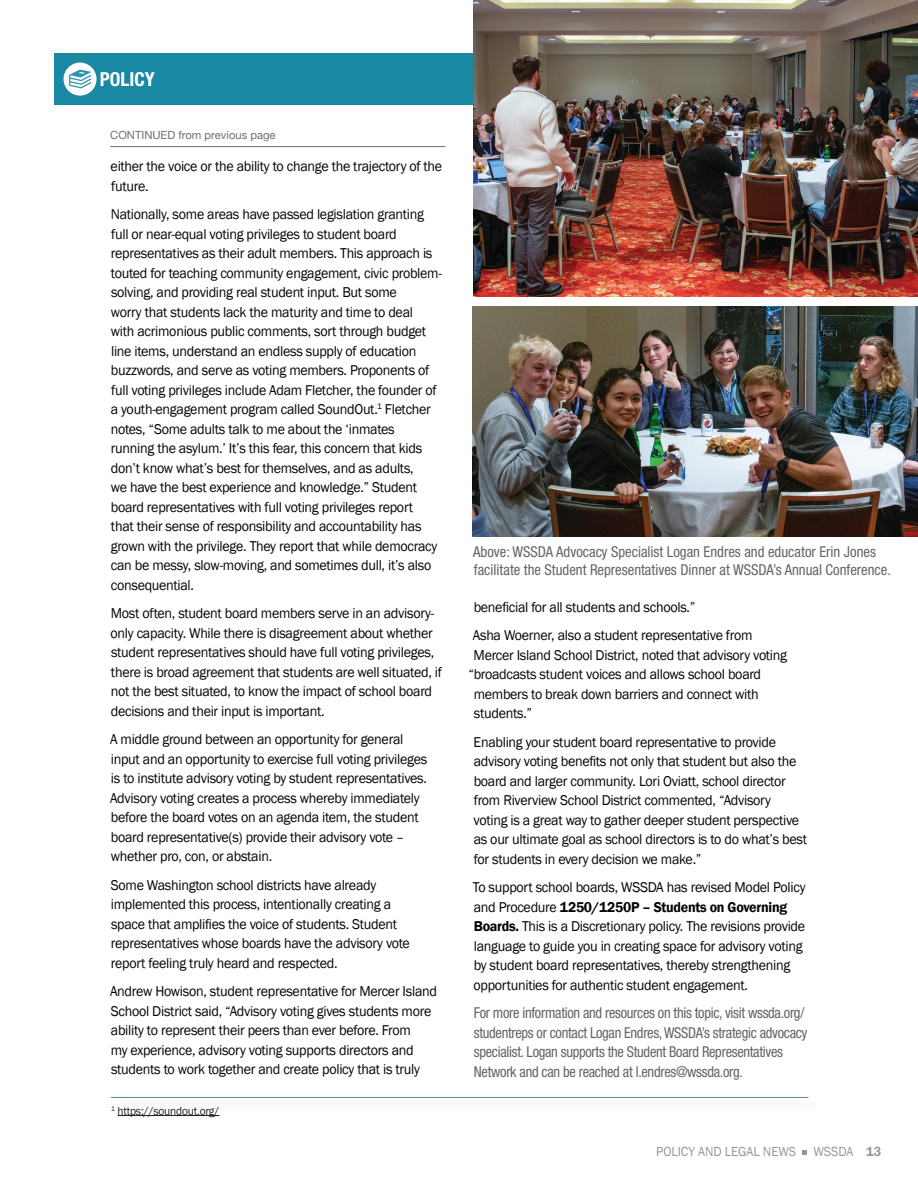
<style>
.page{position:relative;width:918px;height:1188px;background:#fff}
.page>*{position:absolute;margin:0;border:0;box-sizing:border-box;transform-origin:0 0}
.Header_0{font:700 condensed 19.35px "Helvetica Neue LT Std";color:#fff}
.t1{font:condensed 15px/19.5px "Helvetica Neue LT Std";letter-spacing:-.02em;color:#636466;scale:.96 1}
.t2{font:condensed 15px/18px "Helvetica Neue LT Std";color:#636567}
.t3{font:14.7px/19.5px "Franklin Gothic";letter-spacing:-.02em;color:#020304;scale:.96 1}
.t4{font:13.5px "Franklin Gothic";color:#949698;scale:.95 1}
.t5{font:12px "Franklin Gothic";letter-spacing:-.02em;color:#231f20;scale:.95 1}
.t6{font:11.25px "Helvetica Neue";color:#6d6f71}
.s1{font-weight:600}
</style>
<div class="page">
<svg style="left:803px;top:1150px;width:4px;height:5px"></svg>
<div style="left:54px;top:54px;width:864px;height:51px;background:#1988a3"></div>
<div style="left:64px;top:63px;width:33px;height:33px;background:#fff;border-radius:50%"></div>
<svg style="left:69px;top:70px;width:22px;height:18px"></svg>
<img style="left:472px;top:306px;width:446px;height:230px">
<img style="left:473px;top:0;width:445px;height:297px">
<hr style="left:118px;top:1115px;width:101px;height:1px;background:#231f20">
<div style="left:112px;top:1096px;width:711px;height:18px;background:#fbfbfb"></div>
<hr style="left:111px;top:1097px;width:697px;height:1px;background:#52909e">
<hr style="left:110px;top:146px;width:336px;height:1px;background:#6d6f71">
<p class="Header_0" style="left:100px;top:68px;width:57px">POLICY</p>
<p class="t6" style="left:110px;top:127px;width:167px">CONTINUED from previous page</p>
<p class="t3" style="left:111px;top:157px;width:347px">either the voice or the ability to change the trajectory of the future.</p>
<p class="t3" style="left:111px;top:205px;width:346px">Nationally, some areas have passed legislation granting full or near-equal voting privileges to student board representatives as their adult members. This approach is touted for teaching community engagement, civic problem&shy;solving, and providing real student input. But some<br>worry that students lack the maturity and time to deal<br>with acrimonious public comments, sort through budget line items, understand an endless supply of education buzzwords, and serve as voting members. Proponents of full voting privileges include Adam Fletcher, the founder of a youth-engagement program called SoundOut.<sup>1</sup> Fletcher notes, “Some adults talk to me about the ‘inmates<br>running the asylum.’ It’s this fear, this concern that kids don’t know what’s best for themselves, and as adults,<br>we have the best experience and knowledge.” Student board representatives with full voting privileges report<br>that their sense of responsibility and accountability has grown with the privilege. They report that while democracy can be messy, slow-moving, and sometimes dull, it’s also consequential.</p>
<p class="t3" style="left:111px;top:604px;width:347px">Most often, student board members serve in an advisory&shy;only capacity. While there is disagreement about whether student representatives should have full voting privileges, there is broad agreement that students are well situated, if not the best situated, to know the impact of school board decisions and their input is important.</p>
<p class="t3" style="left:110px;top:730px;width:332px">A middle ground between an opportunity for general input and an opportunity to exercise full voting privileges is to institute advisory voting by student representatives.<br>Advisory voting creates a process whereby immediately before the board votes on an agenda item, the student board representative(s) provide their advisory vote – whether pro, con, or abstain.</p>
<p class="t3" style="left:111px;top:876px;width:313px">Some Washington school districts have already implemented this process, intentionally creating a space that amplifies the voice of students. Student representatives whose boards have the advisory vote report feeling truly heard and respected.</p>
<p class="t3" style="left:110px;top:982px;width:342px">Andrew Howison, student representative for Mercer Island School District said, “Advisory voting gives students more ability to represent their peers than ever before. From<br>my experience, advisory voting supports directors and students to work together and create policy that is truly</p>
<p class="t5" style="left:111px;top:1103px;width:115px"><sup>1</sup> https://soundout.org/</p>
<p class="t2" style="left:473px;top:542px;width:419px">Above: WSSDA Advocacy Specialist Logan Endres and educator Erin Jones facilitate the Student Representatives Dinner at WSSDA’s Annual Conference.</p>
<p class="t3" style="left:474px;top:597px;width:232px">beneficial for all students and schools.”</p>
<p class="t3" style="left:473px;top:626px;width:293px">Asha Woerner, also a student representative from</p>
<p class="t3" style="left:474px;top:645px;width:328px">Mercer Island School District, noted that advisory voting</p>
<p class="t3" style="left:468px;top:665px;width:307px">“broadcasts student voices and allows school board</p>
<p class="t3" style="left:474px;top:684px;width:298px">members to break down barriers and connect with</p>
<p class="t3" style="left:474px;top:704px;width:62px">students.”</p>
<p class="t3" style="left:474px;top:732px;width:349px">Enabling your student board representative to provide advisory voting benefits not only that student but also the board and larger community. Lori Oviatt, school director from Riverview School District commented, “Advisory voting is a great way to gather deeper student perspective as our ultimate goal as school directors is to do what’s best for students in every decision we make.”</p>
<p class="t3" style="left:473px;top:878px;width:348px">To support school boards, WSSDA has revised Model Policy and Procedure <span class="s1">1250/1250P – Students on Governing Boards.</span> This is a Discretionary policy. The revisions provide language to guide you in creating space for advisory voting by student board representatives, thereby strengthening opportunities for authentic student engagement.</p>
<p class="t1" style="left:474px;top:1003px;width:349px">For more information and resources on this topic, visit wssda.org/ studentreps or contact Logan Endres, WSSDA’s strategic advocacy specialist. Logan supports the Student Board Representatives Network and can be reached at l.endres@wssda.org.</p>
<p class="t4" style="left:656px;top:1143px;width:149px">POLICY AND LEGAL NEWS</p>
<p class="t4" style="left:813px;top:1143px;width:73px">WSSDA <span class="s1">13</span></p>
</div>
